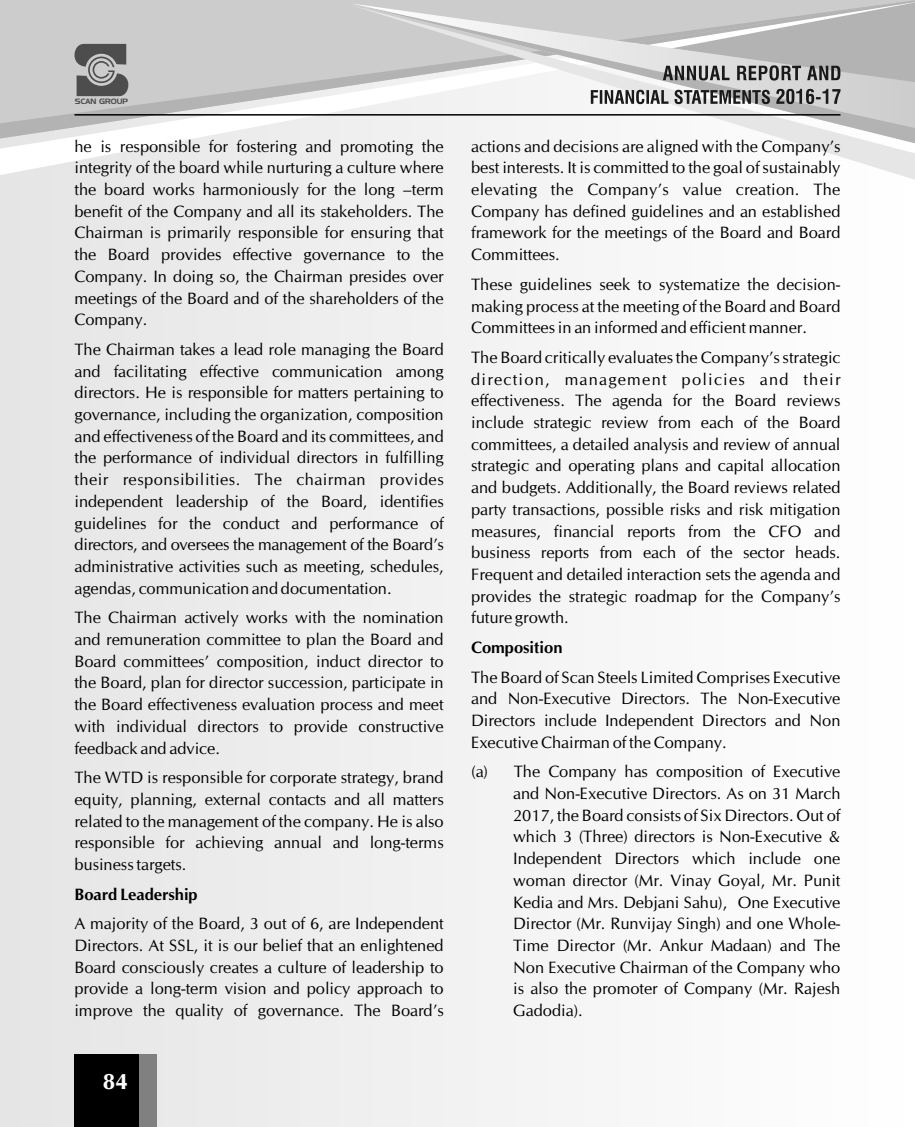
<style>
.page{position:relative;width:915px;height:1127px;background:#fff}
.page>*{position:absolute;margin:0;border:0;box-sizing:border-box;transform-origin:0 0}
.t1{font:700 22.5px "CG Omega";color:#fff}
.t2{font:16.5px/21.8px "CG Omega";color:#000;text-align:justify}
.t3{font:700 16.5px "CG Omega";color:#000}
.t4{font:7.65px "Denmark";color:#4d4d4d;scale:.93 1}
</style>
<div class="page">
<div style="left:0;top:0;width:914px;height:1127px;background:#f2f2f2"></div>
<svg style="left:0;top:138px;width:192px;height:37px"></svg>
<svg style="left:0;top:0;width:590px;height:138px;fill:#ccc"></svg>
<svg style="left:799px;top:143px;width:115px;height:37px;fill:#fcfcfc"></svg>
<svg style="left:350px;top:3px;width:564px;height:140px"></svg>
<svg style="left:69px;top:44px;width:64px;height:52px;background:#868686"></svg>
<svg style="left:590px;top:0;width:324px;height:104px;background:#bcbcbc"></svg>
<hr style="left:74px;top:114px;width:766px;height:2px;background:#000">
<div style="left:74px;top:1054px;width:83px;height:73px;background:#000"></div>
<div style="left:139px;top:1054px;width:18px;height:73px;background:#808080"></div>
<p class="t4" style="left:75px;top:97px;width:59px">SCAN GROUP</p>
<p class="t2" style="left:74px;top:136px;width:371px">he is responsible for fostering and promoting the integrity of the board while nurturing a culture where the board works harmoniously for the long –term benefit of the Company and all its stakeholders. The Chairman is primarily responsible for ensuring that the Board provides effective governance to the Company. In doing so, the Chairman presides over meetings of the Board and of the shareholders of the Company.</p>
<p class="t2" style="left:74px;top:340px;width:371px">The Chairman takes a lead role managing the Board and facilitating effective communication among directors. He is responsible for matters pertaining to governance, including the organization, composition and effectiveness of the Board and its committees, and the performance of individual directors in fulfilling their responsibilities. The chairman provides independent leadership of the Board, identifies guidelines for the conduct and performance of directors, and oversees the management of the Board’s administrative activities such as meeting, schedules, agendas, communication and documentation.</p>
<p class="t2" style="left:74px;top:608px;width:371px">The Chairman actively works with the nomination and remuneration committee to plan the Board and Board committees’ composition, induct director to the Board, plan for director succession, participate in the Board effectiveness evaluation process and meet with individual directors to provide constructive feedback and advice.</p>
<p class="t2" style="left:74px;top:768px;width:371px">The WTD is responsible for corporate strategy, brand equity, planning, external contacts and all matters related to the management of the company. He is also responsible for achieving annual and long-terms business targets.</p>
<p class="t3" style="left:74px;top:887px;width:125px">Board Leadership</p>
<p class="t2" style="left:74px;top:914px;width:370px">A majority of the Board, 3 out of 6, are Independent Directors. At SSL, it is our belief that an enlightened Board consciously creates a culture of leadership to provide a long-term vision and policy approach to improve the quality of governance. The Board’s</p>
<h1 class="t1" style="left:103px;top:1072px;width:26px">84</h1>
<p class="t2" style="left:471px;top:136px;width:371px">actions and decisions are aligned with the Company’s best interests. It is committed to the goal of sustainably elevating the Company’s value creation. The Company has defined guidelines and an established framework for the meetings of the Board and Board Committees.</p>
<p class="t2" style="left:471px;top:274px;width:371px">These guidelines seek to systematize the decision&shy;making process at the meeting of the Board and Board Committees in an informed and efficient manner.</p>
<p class="t2" style="left:471px;top:347px;width:371px">The Board critically evaluates the Company’s strategic direction, management policies and their effectiveness. The agenda for the Board reviews include strategic review from each of the Board committees, a detailed analysis and review of annual strategic and operating plans and capital allocation and budgets. Additionally, the Board reviews related party transactions, possible risks and risk mitigation measures, financial reports from the CFO and business reports from each of the sector heads.<br>Frequent and detailed interaction sets the agenda and provides the strategic roadmap for the Company’s future growth.</p>
<p class="t3" style="left:471px;top:641px;width:93px">Composition</p>
<p class="t2" style="left:471px;top:667px;width:371px">The Board of Scan Steels Limited Comprises Executive and Non-Executive Directors. The Non-Executive Directors include Independent Directors and Non Executive Chairman of the Company.</p>
<p class="t2" style="left:513px;top:762px;width:329px;text-indent:-42px">(a) The Company has composition of Executive and Non-Executive Directors. As on 31 March 2017, the Board consists of Six Directors. Out of which 3 (Three) directors is Non-Executive &amp; Independent Directors which include one woman director (Mr. Vinay Goyal, Mr. Punit Kedia and Mrs. Debjani Sahu), One Executive Director (Mr. Runvijay Singh) and one Whole-Time Director (Mr. Ankur Madaan) and The Non Executive Chairman of the Company who is also the promoter of Company (Mr. Rajesh Gadodia).</p>
</div>
